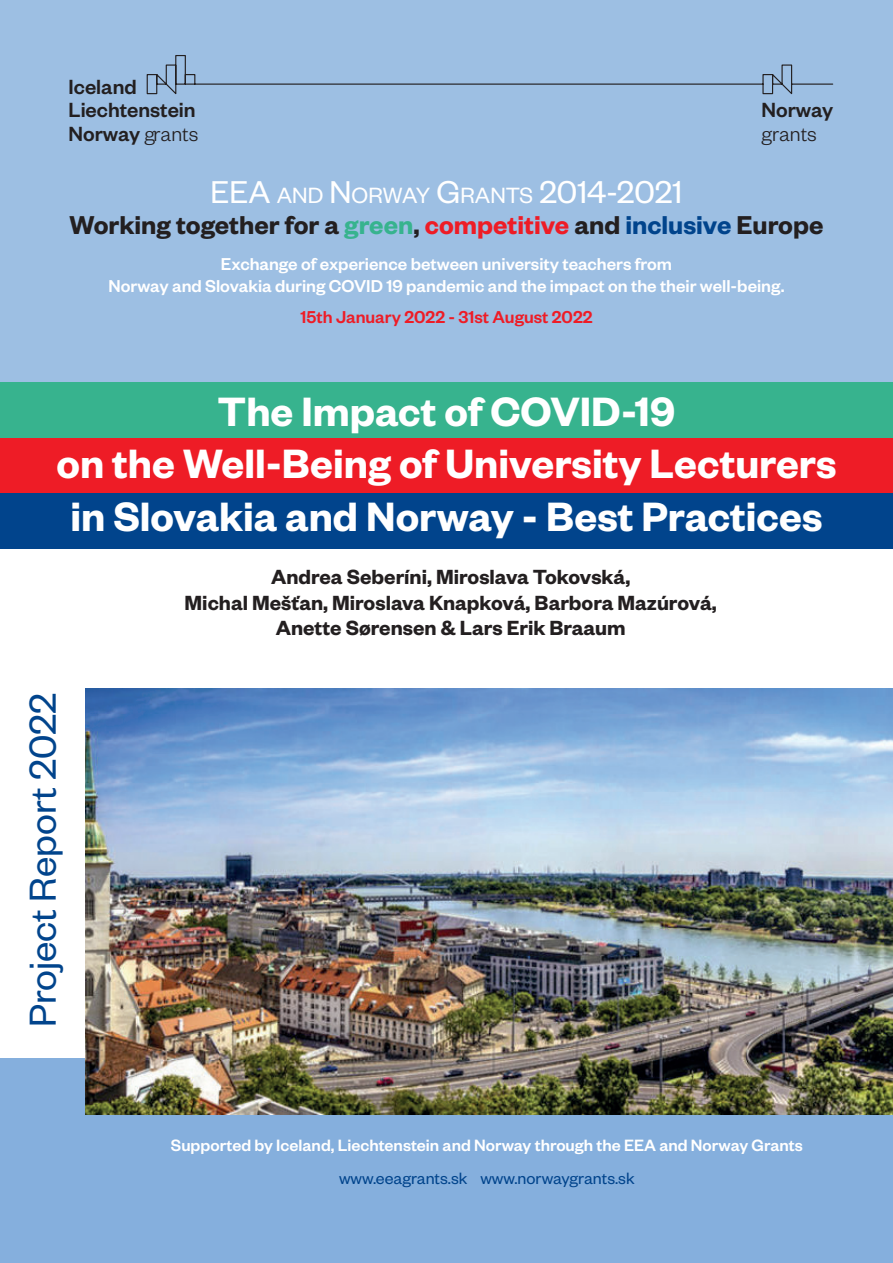
<style>
.page{position:relative;width:893px;height:1263px;background:#fff}
.page>*{position:absolute;margin:0;border:0;box-sizing:border-box;transform-origin:0 0}
.t1{font:600 45px/52.5px "Founders Grotesk";color:#fff;text-align:center}
.t2{font:41.25px "Founders Grotesk";color:#01448c}
.t3{font:34.65px "Founders Grotesk";color:#fff}
.t4{font:600 28.35px "Founders Grotesk";color:#231f20}
.t5{font:600 22.5px/25.5px "Founders Grotesk";color:#231f20;text-align:center}
.t6{font:500 22.5px/23.2px "Founders Grotesk";color:#231f20}
.t7{font:300 22.5px "Founders Grotesk";color:#231f20}
.t8{font:500 18.9px/22px "Founders Grotesk";color:#fff;text-align:center}
.t9{font:500 18.9px "Founders Grotesk";color:#ee1c26}
.t10{font:500 18px "Founders Grotesk";color:#fff}
.t11{font:18px "Founders Grotesk";color:#01448c}
.s1{font-weight:300}
.s2{font-size:24.3px}
.s3{color:#37b38e}
.s4{color:#ee1c26}
.s5{color:#01448c}
</style>
<div class="page">
<div style="left:0;top:0;width:893px;height:387px;background:#9dbfe3"></div>
<div style="left:0;top:1059px;width:893px;height:204px;background:#85afdd"></div>
<div style="left:0;top:438px;width:893px;height:55px;background:#ee1c26"></div>
<div style="left:0;top:493px;width:893px;height:56px;background:#01448c"></div>
<div style="left:0;top:383px;width:893px;height:55px;background:#37b38e"></div>
<img style="left:85px;top:688px;width:808px;height:426px">
<svg style="left:146px;top:55px;width:688px;height:40px"></svg>
<p class="t6" style="left:69px;top:74px;width:131px">Iceland<br>Liechtenstein<br>Norway <span class="s1">grants</span></p>
<p class="t6" style="left:761px;top:98px;width:73px">Norway</p>
<p class="t7" style="left:761px;top:120px;width:57px">grants</p>
<h3 class="t3" style="left:210px;top:170px;width:474px">EEA <span class="s2">AND</span> N <span class="s2">ORWAY</span> G<span class="s2">RANTS</span> 2014-2021</h3>
<h3 class="t4" style="left:70px;top:207px;width:755px">Working together for a <span class="s3">green</span>, <span class="s4">competitive</span> and <span class="s5">inclusive</span> Europe</h3>
<p class="t8" style="left:108px;top:251px;width:678px">Exchange of experience between university teachers from<br>Norway and Slovakia during COVID 19 pandemic and the impact on the their well-being.</p>
<p class="t9" style="left:301px;top:305px;width:293px">15th January 2022 - 31st August 2022</p>
<h1 class="t1" style="left:56px;top:383px;width:782px">The Impact of COVID-19<br>on the Well-Being of University Lecturers in Slovakia and Norway - Best Practices</h1>
<h2 class="t2" style="left:17px;top:1027px;width:335px;rotate:-90deg">Project Report 2022</h2>
<p class="t5" style="left:185px;top:563px;width:534px">Andrea Seberíni, Miroslava Tokovská,<br>Michal Mešťan, Miroslava Knapková, Barbora Mazúrová,<br>Anette Sørensen &amp; Lars Erik Braaum</p>
<p class="t10" style="left:171px;top:1134px;width:633px">Supported by Iceland, Liechtenstein and Norway through the EEA and Norway Grants</p>
<p class="t11" style="left:339px;top:1167px;width:297px">www.eeagrants.sk www.norwaygrants.sk</p>
</div>
